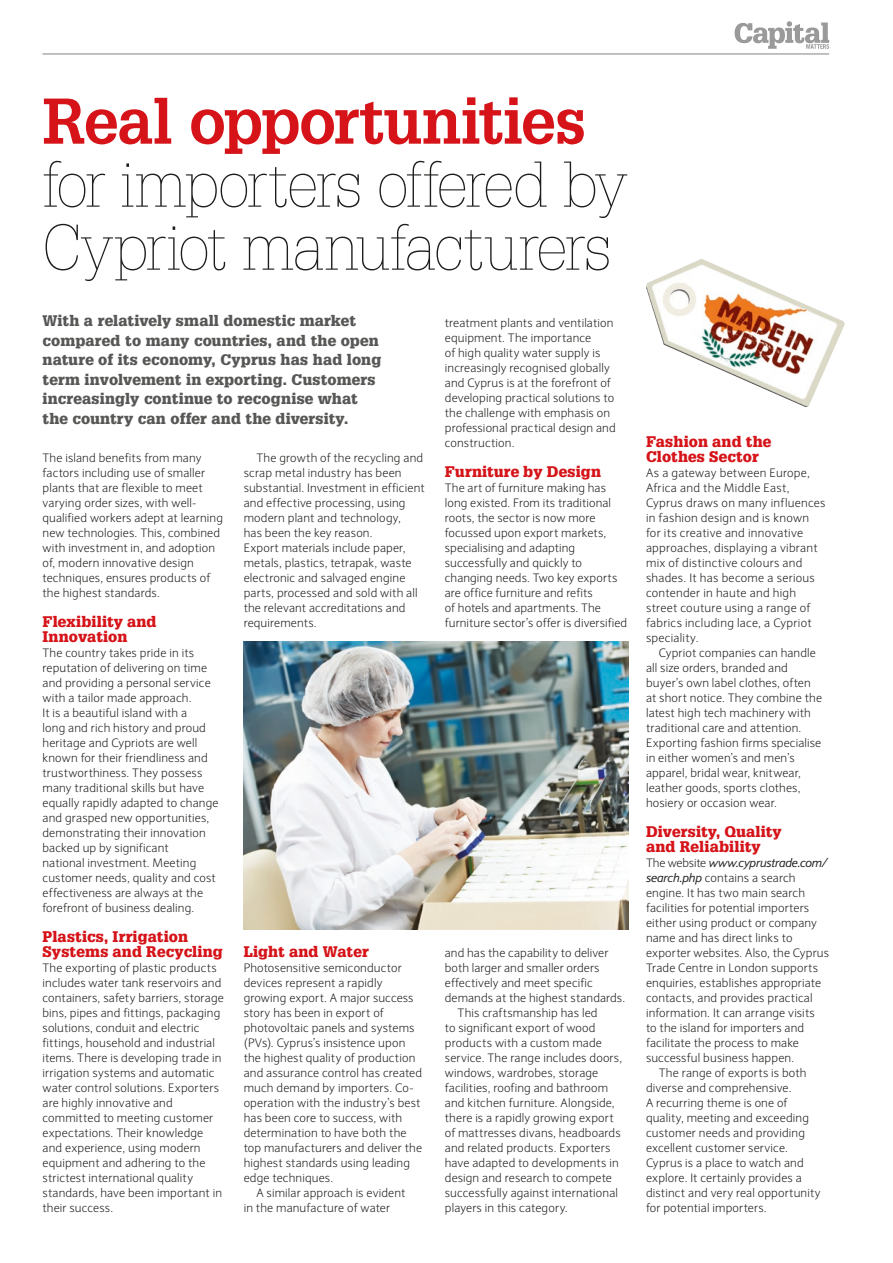
<style>
.page{position:relative;width:893px;height:1263px;background:#fff}
.page>*{position:absolute;margin:0;border:0;box-sizing:border-box;transform-origin:0 0}
.t1{font:100 63px/63px "Glypha";letter-spacing:-.04em;color:#1d1d1b}
.t2{font:700 63px "Glypha";letter-spacing:-.025em;color:#d51318}
.t3{font:900 15px/19.5px "Glypha";letter-spacing:.015em;color:#575756}
.t4{font:900 15px/15px "Glypha";letter-spacing:.015em;color:#d51318}
.t5{font:300 12px/15px "Expert Sans";letter-spacing:.015em;color:#1d1d1b}
.t6{font:italic 12px "Expert Sans";letter-spacing:-.015em;color:#1d1d1b}
.s1{font-weight:300;font-style:normal}
.s2{font-weight:400;font-style:italic}
</style>
<div class="page">
<hr style="left:43px;top:53px;width:786px;height:2px;background:#9d9d9d">
<svg style="left:735px;top:21px;width:94px;height:28px"></svg>
<img style="left:244px;top:642px;width:384px;height:287px">
<img style="left:666px;top:259px;width:35px;height:16px">
<h1 class="t2" style="left:43px;top:81px;width:545px">Real opportunities</h1>
<h1 class="t1" style="left:43px;top:152px;width:586px">for importers offered by<br>Cypriot manufacturers</h1>
<p class="t3" style="left:43px;top:311px;width:340px">With a relatively small domestic market compared to many countries, and the open nature of its economy, Cyprus has had long term involvement in exporting. Customers increasingly continue to recognise what the country can offer and the diversity.</p>
<p class="t5" style="left:43px;top:450px;width:182px">The island benefits from many factors including use of smaller plants that are flexible to meet varying order sizes, with well&shy;qualified workers adept at learning new technologies. This, combined with investment in, and adoption of, modern innovative design techniques, ensures products of the highest standards.</p>
<p class="t4" style="left:43px;top:614px;width:116px">Flexibility and<br>Innovation</p>
<p class="t5" style="left:43px;top:645px;width:178px">The country takes pride in its reputation of delivering on time and providing a personal service with a tailor made approach.<br>It is a beautiful island with a<br>long and rich history and proud heritage and Cypriots are well known for their friendliness and trustworthiness. They possess many traditional skills but have equally rapidly adapted to change and grasped new opportunities, demonstrating their innovation backed up by significant<br>national investment. Meeting customer needs, quality and cost effectiveness are always at the forefront of business dealing.</p>
<p class="t4" style="left:43px;top:929px;width:182px">Plastics, Irrigation<br>Systems and Recycling</p>
<p class="t5" style="left:43px;top:960px;width:183px">The exporting of plastic products includes water tank reservoirs and containers, safety barriers, storage bins, pipes and fittings, packaging solutions, conduit and electric fittings, household and industrial items. There is developing trade in irrigation systems and automatic water control solutions. Exporters are highly innovative and committed to meeting customer expectations. Their knowledge and experience, using modern equipment and adhering to the strictest international quality standards, have been important in their success.</p>
<p class="t5" style="left:244px;top:450px;width:182px;text-indent:13px">The growth of the recycling and scrap metal industry has been substantial. Investment in efficient and effective processing, using modern plant and technology,<br>has been the key reason.<br>Export materials include paper, metals, plastics, tetrapak, waste electronic and salvaged engine parts, processed and sold with all the relevant accreditations and requirements.</p>
<p class="t4" style="left:244px;top:944px;width:127px">Light and Water</p>
<p class="t5" style="left:244px;top:960px;width:180px">Photosensitive semiconductor devices represent a rapidly growing export. A major success story has been in export of photovoltaic panels and systems (PVs). Cyprus’s insistence upon the highest quality of production and assurance control has created much demand by importers. Co&shy;operation with the industry’s best has been core to success, with determination to have both the top manufacturers and deliver the highest standards using leading edge techniques.</p>
<p class="t5" style="left:244px;top:1185px;width:163px;text-indent:13px">A similar approach is evident in the manufacture of water</p>
<p class="t5" style="left:445px;top:315px;width:172px">treatment plants and ventilation equipment. The importance<br>of high quality water supply is increasingly recognised globally and Cyprus is at the forefront of developing practical solutions to the challenge with emphasis on professional practical design and construction.</p>
<p class="t4" style="left:445px;top:464px;width:158px">Furniture by Design</p>
<p class="t5" style="left:445px;top:480px;width:184px">The art of furniture making has long existed. From its traditional roots, the sector is now more focussed upon export markets, specialising and adapting successfully and quickly to changing needs. Two key exports are office furniture and refits<br>of hotels and apartments. The furniture sector’s offer is diversified</p>
<p class="t5" style="left:445px;top:945px;width:165px">and has the capability to deliver</p>
<p class="t5" style="left:445px;top:960px;width:156px">both larger and smaller orders</p>
<p class="t5" style="left:445px;top:975px;width:149px">effectively and meet specific</p>
<p class="t5" style="left:445px;top:990px;width:182px">demands at the highest standards.</p>
<p class="t5" style="left:458px;top:1005px;width:141px">This craftsmanship has led</p>
<p class="t5" style="left:445px;top:1020px;width:152px">to significant export of wood</p>
<p class="t5" style="left:445px;top:1035px;width:159px">products with a custom made</p>
<p class="t5" style="left:445px;top:1050px;width:179px">service. The range includes doors,</p>
<p class="t5" style="left:445px;top:1065px;width:155px">windows, wardrobes, storage</p>
<p class="t5" style="left:445px;top:1080px;width:165px">facilities, roofing and bathroom</p>
<p class="t5" style="left:445px;top:1095px;width:171px">and kitchen furniture. Alongside,</p>
<p class="t5" style="left:445px;top:1110px;width:170px">there is a rapidly growing export</p>
<p class="t5" style="left:445px;top:1125px;width:177px">of mattresses divans, headboards</p>
<p class="t5" style="left:445px;top:1140px;width:167px">and related products. Exporters</p>
<p class="t5" style="left:445px;top:1155px;width:175px">have adapted to developments in</p>
<p class="t5" style="left:445px;top:1170px;width:169px">design and research to compete</p>
<p class="t5" style="left:445px;top:1185px;width:175px">successfully against international</p>
<p class="t5" style="left:445px;top:1200px;width:124px">players in this category.</p>
<p class="t4" style="left:646px;top:434px;width:127px">Fashion and the<br>Clothes Sector</p>
<p class="t5" style="left:646px;top:465px;width:181px">As a gateway between Europe,<br>Africa and the Middle East,<br>Cyprus draws on many influences in fashion design and is known for its creative and innovative approaches, displaying a vibrant mix of distinctive colours and shades. It has become a serious contender in haute and high street couture using a range of fabrics including lace, a Cypriot speciality.</p>
<p class="t5" style="left:646px;top:645px;width:178px;text-indent:13px">Cypriot companies can handle all size orders, branded and buyer’s own label clothes, often at short notice. They combine the latest high tech machinery with traditional care and attention.<br>Exporting fashion firms specialise in either women’s and men’s apparel, bridal wear, knitwear, leather goods, sports clothes, hosiery or occasion wear.</p>
<p class="t4" style="left:646px;top:824px;width:137px">Diversity, Quality and Reliability</p>
<p class="t6" style="left:646px;top:855px;width:183px"><span class="s1">The website</span> www.cyprustrade.com/</p>
<p class="t5" style="left:646px;top:870px;width:151px"><span class="s2">search.php</span> contains a search</p>
<p class="t5" style="left:646px;top:885px;width:160px">engine. It has two main search</p>
<p class="t5" style="left:646px;top:900px;width:165px">facilities for potential importers</p>
<p class="t5" style="left:646px;top:915px;width:172px">either using product or company</p>
<p class="t5" style="left:646px;top:930px;width:148px">name and has direct links to</p>
<p class="t5" style="left:646px;top:945px;width:185px">exporter websites. Also, the Cyprus</p>
<p class="t5" style="left:646px;top:960px;width:174px">Trade Centre in London supports</p>
<p class="t5" style="left:646px;top:975px;width:177px">enquiries, establishes appropriate</p>
<p class="t5" style="left:646px;top:990px;width:168px">contacts, and provides practical</p>
<p class="t5" style="left:646px;top:1005px;width:170px">information. It can arrange visits</p>
<p class="t5" style="left:646px;top:1020px;width:160px">to the island for importers and</p>
<p class="t5" style="left:646px;top:1035px;width:154px">facilitate the process to make</p>
<p class="t5" style="left:646px;top:1050px;width:150px">successful business happen.</p>
<p class="t5" style="left:659px;top:1065px;width:149px">The range of exports is both</p>
<p class="t5" style="left:646px;top:1080px;width:147px">diverse and comprehensive.</p>
<p class="t5" style="left:646px;top:1095px;width:143px">A recurring theme is one of</p>
<p class="t5" style="left:646px;top:1110px;width:164px">quality, meeting and exceeding</p>
<p class="t5" style="left:646px;top:1125px;width:160px">customer needs and providing</p>
<p class="t5" style="left:646px;top:1140px;width:143px">excellent customer service.</p>
<p class="t5" style="left:646px;top:1155px;width:159px">Cyprus is a place to watch and</p>
<p class="t5" style="left:646px;top:1170px;width:157px">explore. It certainly provides a</p>
<p class="t5" style="left:646px;top:1185px;width:176px">distinct and very real opportunity</p>
<p class="t5" style="left:646px;top:1200px;width:122px">for potential importers.</p>
</div>
